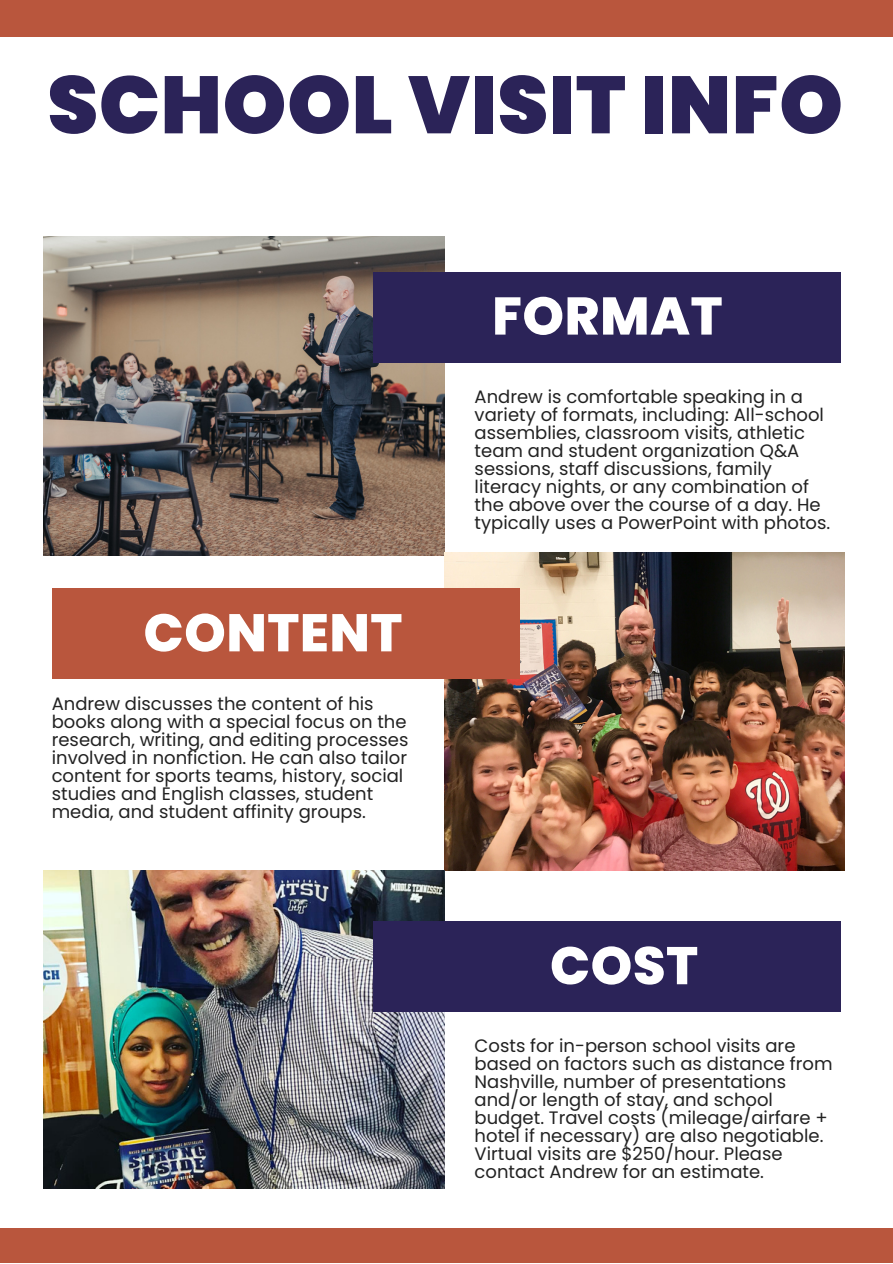
<style>
.page{position:relative;width:893px;height:1264px;background:#fff}
.page>*{position:absolute;margin:0;border:0;box-sizing:border-box;transform-origin:0 0}
.t1{font:900 80.85px "Poppins";letter-spacing:.01em;color:#2b2358}
.t2{font:800 52.95px "Poppins";letter-spacing:.01em;color:#fff}
.t3{font:18px/18px "Poppins";color:#222}
</style>
<div class="page">
<div style="left:0;top:1228px;width:892px;height:34px;background:#b9563d"></div>
<div style="left:0;top:0;width:892px;height:37px;background:#b9563d"></div>
<img style="left:44px;top:237px;width:400px;height:318px">
<img style="left:444px;top:552px;width:400px;height:318px">
<img style="left:44px;top:870px;width:400px;height:318px">
<div style="left:373px;top:272px;width:468px;height:90px;background:#2b2358"></div>
<div style="left:52px;top:588px;width:467px;height:90px;background:#b9563d"></div>
<div style="left:373px;top:921px;width:468px;height:90px;background:#2b2358"></div>
<h1 class="t1" style="left:48px;top:48px;width:796px">SCHOOL VISIT INFO</h1>
<h2 class="t2" style="left:492px;top:279px;width:232px">FORMAT</h2>
<h2 class="t2" style="left:143px;top:595px;width:260px">CONTENT</h2>
<p class="t3" style="left:52px;top:695px;width:358px">Andrew discusses the content of his books along with a special focus on the research, writing, and editing processes involved in nonfiction. He can also tailor content for sports teams, history, social studies and English classes, student media, and student affinity groups.</p>
<p class="t3" style="left:474px;top:388px;width:357px">Andrew is comfortable speaking in a variety of formats, including: All-school assemblies, classroom visits, athletic team and student organization Q&amp;A sessions, staff discussions, family literacy nights, or any combination of the above over the course of a day. He typically uses a PowerPoint with photos.</p>
<h2 class="t2" style="left:550px;top:928px;width:150px">COST</h2>
<p class="t3" style="left:474px;top:1036px;width:359px">Costs for in-person school visits are based on factors such as distance from Nashville, number of presentations and/or length of stay, and school budget. Travel costs (mileage/airfare + hotel if necessary) are also negotiable.<br>Virtual visits are $250/hour. Please contact Andrew for an estimate.</p>
</div>
